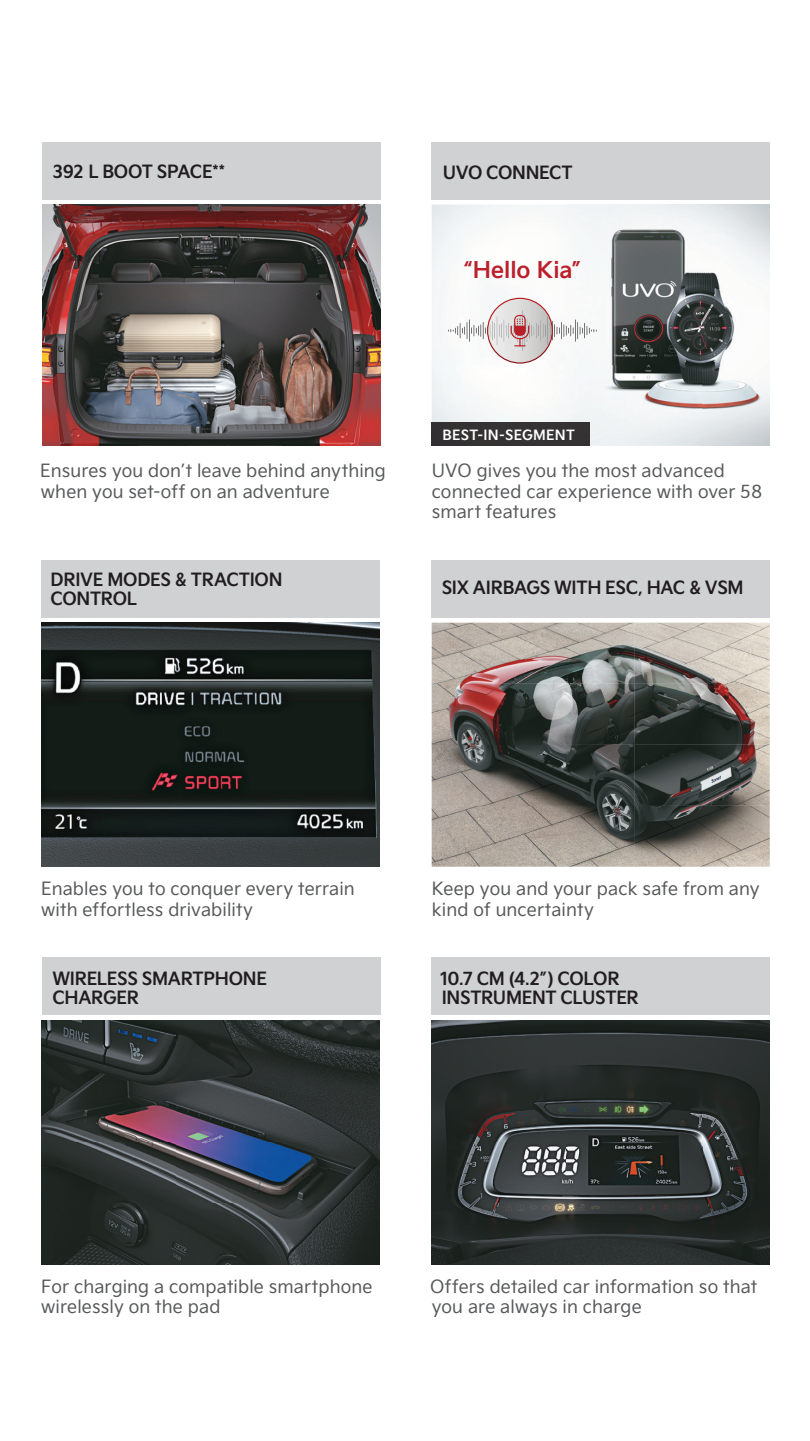
<style>
.page{position:relative;width:810px;height:1441px;background:#fff}
.page>*{position:absolute;margin:0;border:0;box-sizing:border-box;transform-origin:0 0}
.t1{font:22.28px "KI Abody Latinbasic Bold";color:#bc1f2b}
.t2{font:17.55px/20.2px "KI Abody Latinbasic Regular";letter-spacing:.01em;color:#58595b}
.t3{font:17.55px/18.9px "KI Abody Latinbasic Bold";letter-spacing:-.02em;color:#211d1e}
.t4{font:13.72px "KI Abody Latinbasic Bold";letter-spacing:.02em;color:#fff}
</style>
<div class="page">
<img style="left:432px;top:204px;width:338px;height:242px">
<div style="left:432px;top:422px;width:157px;height:24px;background:#353233"></div>
<div style="left:42px;top:142px;width:338px;height:57px;background:#d0d1d3"></div>
<img style="left:42px;top:204px;width:338px;height:242px">
<div style="left:432px;top:142px;width:338px;height:57px;background:#d0d1d3"></div>
<div style="left:41px;top:560px;width:338px;height:57px;background:#d0d1d3"></div>
<img style="left:41px;top:622px;width:338px;height:244px">
<img style="left:432px;top:623px;width:338px;height:243px">
<div style="left:432px;top:560px;width:338px;height:57px;background:#d0d1d3"></div>
<img style="left:41px;top:1020px;width:338px;height:244px">
<div style="left:42px;top:958px;width:338px;height:57px;background:#d0d1d3"></div>
<img style="left:432px;top:1020px;width:338px;height:244px">
<div style="left:432px;top:958px;width:338px;height:57px;background:#d0d1d3"></div>
<svg style="left:448px;top:298px;width:149px;height:66px"></svg>
<p class="t3" style="left:53px;top:163px;width:174px">392 L BOOT SPACE**</p>
<p class="t3" style="left:443px;top:164px;width:131px">UVO CONNECT</p>
<p class="t1" style="left:463px;top:258px;width:120px">“Hello Kia”</p>
<p class="t2" style="left:40px;top:462px;width:347px">Ensures you don’t leave behind anything when you set-off on an adventure</p>
<p class="t3" style="left:51px;top:571px;width:233px">DRIVE MODES &amp; TRACTION<br>CONTROL</p>
<p class="t4" style="left:442px;top:427px;width:134px">BEST-IN-SEGMENT</p>
<p class="t2" style="left:432px;top:462px;width:332px">UVO gives you the most advanced connected car experience with over 58 smart features</p>
<p class="t3" style="left:442px;top:579px;width:303px">SIX AIRBAGS WITH ESC, HAC &amp; VSM</p>
<p class="t2" style="left:41px;top:880px;width:315px">Enables you to conquer every terrain with effortless drivability</p>
<p class="t2" style="left:432px;top:880px;width:329px">Keep you and your pack safe from any kind of uncertainty</p>
<p class="t3" style="left:52px;top:970px;width:216px">WIRELESS SMARTPHONE<br>CHARGER</p>
<p class="t3" style="left:440px;top:970px;width:200px">10.7 CM (4.2”) COLOR<br>INSTRUMENT CLUSTER</p>
<p class="t2" style="left:41px;top:1277px;width:333px">For charging a compatible smartphone wirelessly on the pad</p>
<p class="t2" style="left:430px;top:1277px;width:329px">Offers detailed car information so that you are always in charge</p>
</div>
